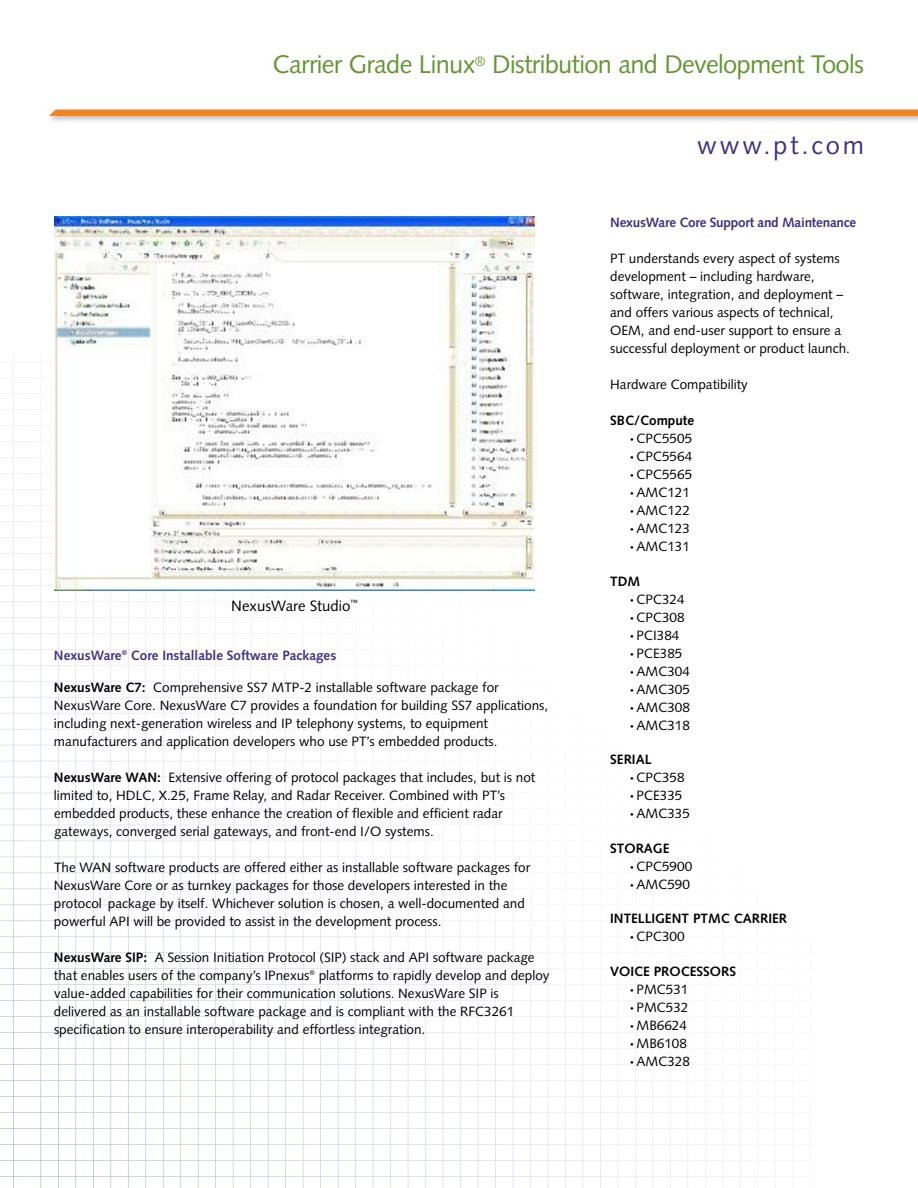
<style>
.page{position:relative;width:918px;height:1188px;background:#fff}
.page>*{position:absolute;margin:0;border:0;box-sizing:border-box;transform-origin:0 0}
.t1{font:25.5px "Syntax LT";letter-spacing:-.03em;color:#629733}
.t2{font:25.5px "Syntax LT";letter-spacing:.11em;color:#403482}
.t3{font:15px "Syntax LT";color:#000}
.t4{font:13.5px/18px "Syntax LT";color:#000}
.t5{font:700 13.5px "Syntax LT";color:#403482}
.t6{font:700 13.5px "Syntax LT";color:#000}
.s1{font-weight:700}
.s2{font-size:7.5px}
</style>
<div class="page">
<svg style="left:49px;top:110px;width:869px;height:6px;background:#f48324"></svg>
<svg style="left:535px;top:930px;width:278px;height:258px"></svg>
<img style="left:55px;top:217px;width:480px;height:374px">
<h1 class="t1" style="left:273px;top:49px;width:592px">Carrier Grade Linux<sup>®</sup> Distribution and Development Tools</h1>
<p class="t3" style="left:231px;top:596px;width:128px">NexusWare Studio<sup>™</sup></p>
<p class="t5" style="left:54px;top:648px;width:284px">NexusWare<sup>®</sup> Core Installable Software Packages</p>
<p class="t4" style="left:54px;top:678px;width:496px"><span class="s1">NexusWare C7:</span> Comprehensive SS7 MTP-2 installable software package for NexusWare Core. NexusWare C7 provides a foundation for building SS7 applications, including next-generation wireless and IP telephony systems, to equipment manufacturers and application developers who use PT’s embedded products.</p>
<p class="t4" style="left:54px;top:768px;width:483px"><span class="s1">NexusWare WAN:</span> Extensive offering of protocol packages that includes, but is not limited to, HDLC, X.25, Frame Relay, and Radar Receiver. Combined with PT’s embedded products, these enhance the creation of flexible and efficient radar gateways, converged serial gateways, and front-end I/O systems.</p>
<p class="t4" style="left:54px;top:858px;width:478px">The WAN software products are offered either as installable software packages for NexusWare Core or as turnkey packages for those developers interested in the protocol package by itself. Whichever solution is chosen, a well-documented and powerful API will be provided to assist in the development process.</p>
<p class="t4" style="left:54px;top:948px;width:497px"><span class="s1">NexusWare SIP:</span> A Session Initiation Protocol (SIP) stack and API software package that enables users of the company’s IPnexus<sup>®</sup> platforms to rapidly develop and deploy value-added capabilities for their communication solutions. NexusWare SIP is delivered as an installable software package and is compliant with the RFC3261 specification to ensure interoperability and effortless integration.</p>
<h1 class="t2" style="left:697px;top:130px;width:168px">www.pt.com</h1>
<p class="t5" style="left:610px;top:215px;width:248px">NexusWare Core Support and Maintenance</p>
<p class="t4" style="left:610px;top:250px;width:241px">PT understands every aspect of systems development – including hardware, software, integration, and deployment – and offers various aspects of technical, OEM, and end-user support to ensure a successful deployment or product launch.</p>
<p class="t4" style="left:610px;top:376px;width:139px">Hardware Compatibility</p>
<p class="t6" style="left:610px;top:413px;width:86px">SBC/Compute</p>
<p class="t4" style="left:630px;top:430px;width:63px"><span class="s2">•</span> CPC5505</p>
<p class="t4" style="left:630px;top:448px;width:63px"><span class="s2">•</span> CPC5564</p>
<p class="t4" style="left:630px;top:466px;width:63px"><span class="s2">•</span> CPC5565</p>
<p class="t4" style="left:630px;top:484px;width:61px"><span class="s2">•</span> AMC121</p>
<p class="t4" style="left:630px;top:502px;width:61px"><span class="s2">•</span> AMC122</p>
<p class="t4" style="left:630px;top:520px;width:61px"><span class="s2">•</span> AMC123</p>
<p class="t4" style="left:630px;top:538px;width:61px"><span class="s2">•</span> AMC131</p>
<p class="t6" style="left:610px;top:574px;width:31px">TDM</p>
<p class="t4" style="left:630px;top:590px;width:56px"><span class="s2">•</span> CPC324</p>
<p class="t4" style="left:630px;top:608px;width:56px"><span class="s2">•</span> CPC308</p>
<p class="t4" style="left:630px;top:626px;width:51px"><span class="s2">•</span> PCI384</p>
<p class="t4" style="left:630px;top:644px;width:54px"><span class="s2">•</span> PCE385</p>
<p class="t4" style="left:630px;top:662px;width:61px"><span class="s2">•</span> AMC304</p>
<p class="t4" style="left:630px;top:680px;width:61px"><span class="s2">•</span> AMC305</p>
<p class="t4" style="left:630px;top:698px;width:61px"><span class="s2">•</span> AMC308</p>
<p class="t4" style="left:630px;top:716px;width:61px"><span class="s2">•</span> AMC318</p>
<p class="t6" style="left:610px;top:752px;width:43px">SERIAL</p>
<p class="t4" style="left:630px;top:769px;width:56px"><span class="s2">•</span> CPC358</p>
<p class="t4" style="left:630px;top:787px;width:54px"><span class="s2">•</span> PCE335</p>
<p class="t4" style="left:630px;top:805px;width:61px"><span class="s2">•</span> AMC335</p>
<p class="t6" style="left:610px;top:841px;width:61px">STORAGE</p>
<p class="t4" style="left:630px;top:857px;width:63px"><span class="s2">•</span> CPC5900</p>
<p class="t4" style="left:630px;top:875px;width:61px"><span class="s2">•</span> AMC590</p>
<p class="t6" style="left:610px;top:911px;width:179px">INTELLIGENT PTMC CARRIER</p>
<p class="t4" style="left:630px;top:928px;width:56px"><span class="s2">•</span> CPC300</p>
<p class="t6" style="left:610px;top:964px;width:127px">VOICE PROCESSORS</p>
<p class="t4" style="left:630px;top:980px;width:60px"><span class="s2">•</span> PMC531</p>
<p class="t4" style="left:630px;top:998px;width:60px"><span class="s2">•</span> PMC532</p>
<p class="t4" style="left:630px;top:1016px;width:58px"><span class="s2">•</span> MB6624</p>
<p class="t4" style="left:630px;top:1034px;width:58px"><span class="s2">•</span> MB6108</p>
<p class="t4" style="left:630px;top:1052px;width:61px"><span class="s2">•</span> AMC328</p>
</div>
